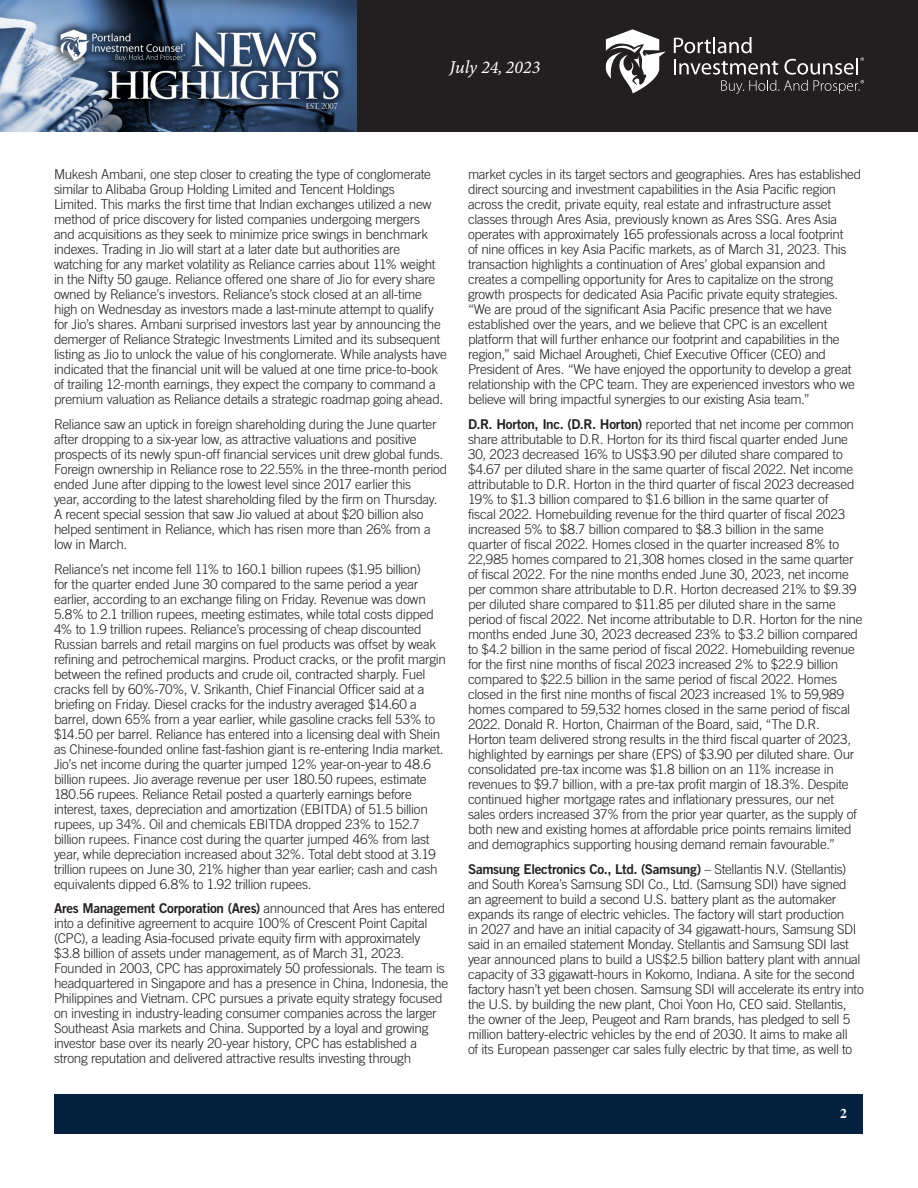
<style>
.page{position:relative;width:918px;height:1188px;background:#fff}
.page>*{position:absolute;margin:0;border:0;box-sizing:border-box;transform-origin:0 0}
.t1{font:italic 18px "Minion Variable Concept";color:#fff}
.Article_-_Body{font:300 13.5px/15px "Trade Gothic";letter-spacing:-.025em;color:#231f20}
.t2{font:700 13.5px "Times";color:#fff}
.s1{font-family:"Trade Gothic Bold Two";font-weight:400}
</style>
<div class="page">
<div style="left:356px;top:0;width:562px;height:132px;background:#231f20"></div>
<img style="left:0;top:0;width:356px;height:132px">
<svg style="left:674px;top:37px;width:190px;height:57px"></svg>
<svg style="left:606px;top:29px;width:60px;height:64px"></svg>
<div style="left:55px;top:1094px;width:808px;height:39px;background:#04213e"></div>
<h1 class="t1" style="left:450px;top:55px;width:92px">July 24, 2023</h1>
<p class="Article_-_Body" style="left:54px;top:167px;width:394px">Mukesh Ambani, one step closer to creating the type of conglomerate similar to Alibaba Group Holding Limited and Tencent Holdings<br>Limited. This marks the first time that Indian exchanges utilized a new method of price discovery for listed companies undergoing mergers<br>and acquisitions as they seek to minimize price swings in benchmark indexes. Trading in Jio will start at a later date but authorities are watching for any market volatility as Reliance carries about 11% weight in the Nifty 50 gauge. Reliance offered one share of Jio for every share owned by Reliance’s investors. Reliance’s stock closed at an all-time high on Wednesday as investors made a last-minute attempt to qualify for Jio’s shares. Ambani surprised investors last year by announcing the demerger of Reliance Strategic Investments Limited and its subsequent listing as Jio to unlock the value of his conglomerate. While analysts have indicated that the financial unit will be valued at one time price-to-book of trailing 12-month earnings, they expect the company to command a premium valuation as Reliance details a strategic roadmap going ahead.</p>
<p class="Article_-_Body" style="left:54px;top:416px;width:395px">Reliance saw an uptick in foreign shareholding during the June quarter after dropping to a six-year low, as attractive valuations and positive prospects of its newly spun-off financial services unit drew global funds.<br>Foreign ownership in Reliance rose to 22.55% in the three-month period ended June after dipping to the lowest level since 2017 earlier this<br>year, according to the latest shareholding filed by the firm on Thursday.<br>A recent special session that saw Jio valued at about $20 billion also helped sentiment in Reliance, which has risen more than 26% from a low in March.</p>
<p class="Article_-_Body" style="left:54px;top:561px;width:393px">Reliance’s net income fell 11% to 160.1 billion rupees ($1.95 billion)<br>for the quarter ended June 30 compared to the same period a year earlier, according to an exchange filing on Friday. Revenue was down 5.8% to 2.1 trillion rupees, meeting estimates, while total costs dipped 4% to 1.9 trillion rupees. Reliance’s processing of cheap discounted Russian barrels and retail margins on fuel products was offset by weak refining and petrochemical margins. Product cracks, or the profit margin between the refined products and crude oil, contracted sharply. Fuel cracks fell by 60%-70%, V. Srikanth, Chief Financial Officer said at a briefing on Friday. Diesel cracks for the industry averaged $14.60 a barrel, down 65% from a year earlier, while gasoline cracks fell 53% to $14.50 per barrel. Reliance has entered into a licensing deal with Shein as Chinese-founded online fast-fashion giant is re-entering India market.<br>Jio’s net income during the quarter jumped 12% year-on-year to 48.6 billion rupees. Jio average revenue per user 180.50 rupees, estimate 180.56 rupees. Reliance Retail posted a quarterly earnings before interest, taxes, depreciation and amortization (EBITDA) of 51.5 billion rupees, up 34%. Oil and chemicals EBITDA dropped 23% to 152.7 billion rupees. Finance cost during the quarter jumped 46% from last year, while depreciation increased about 32%. Total debt stood at 3.19 trillion rupees on June 30, 21% higher than year earlier; cash and cash equivalents dipped 6.8% to 1.92 trillion rupees.</p>
<p class="Article_-_Body" style="left:54px;top:901px;width:396px"><span class="s1">Ares Management Corporation (Ares)</span> announced that Ares has entered into a definitive agreement to acquire 100% of Crescent Point Capital (CPC), a leading Asia-focused private equity firm with approximately $3.8 billion of assets under management, as of March 31, 2023.<br>Founded in 2003, CPC has approximately 50 professionals. The team is headquartered in Singapore and has a presence in China, Indonesia, the Philippines and Vietnam. CPC pursues a private equity strategy focused on investing in industry-leading consumer companies across the larger Southeast Asia markets and China. Supported by a loyal and growing investor base over its nearly 20-year history, CPC has established a strong reputation and delivered attractive results investing through</p>
<p class="Article_-_Body" style="left:468px;top:167px;width:395px">market cycles in its target sectors and geographies. Ares has established direct sourcing and investment capabilities in the Asia Pacific region across the credit, private equity, real estate and infrastructure asset classes through Ares Asia, previously known as Ares SSG. Ares Asia operates with approximately 165 professionals across a local footprint<br>of nine offices in key Asia Pacific markets, as of March 31, 2023. This transaction highlights a continuation of Ares’ global expansion and creates a compelling opportunity for Ares to capitalize on the strong growth prospects for dedicated Asia Pacific private equity strategies. “We are proud of the significant Asia Pacific presence that we have established over the years, and we believe that CPC is an excellent platform that will further enhance our footprint and capabilities in the region,” said Michael Arougheti, Chief Executive Officer (CEO) and President of Ares. “We have enjoyed the opportunity to develop a great relationship with the CPC team. They are experienced investors who we believe will bring impactful synergies to our existing Asia team.”</p>
<p class="Article_-_Body" style="left:468px;top:416px;width:396px"><span class="s1">D.R. Horton, Inc. (D.R. Horton)</span> reported that net income per common share attributable to D.R. Horton for its third fiscal quarter ended June 30, 2023 decreased 16% to US$3.90 per diluted share compared to $4.67 per diluted share in the same quarter of fiscal 2022. Net income attributable to D.R. Horton in the third quarter of fiscal 2023 decreased 19% to $1.3 billion compared to $1.6 billion in the same quarter of<br>fiscal 2022. Homebuilding revenue for the third quarter of fiscal 2023 increased 5% to $8.7 billion compared to $8.3 billion in the same quarter of fiscal 2022. Homes closed in the quarter increased 8% to 22,985 homes compared to 21,308 homes closed in the same quarter of fiscal 2022. For the nine months ended June 30, 2023, net income per common share attributable to D.R. Horton decreased 21% to $9.39 per diluted share compared to $11.85 per diluted share in the same period of fiscal 2022. Net income attributable to D.R. Horton for the nine months ended June 30, 2023 decreased 23% to $3.2 billion compared to $4.2 billion in the same period of fiscal 2022. Homebuilding revenue for the first nine months of fiscal 2023 increased 2% to $22.9 billion compared to $22.5 billion in the same period of fiscal 2022. Homes closed in the first nine months of fiscal 2023 increased 1% to 59,989 homes compared to 59,532 homes closed in the same period of fiscal 2022. Donald R. Horton, Chairman of the Board, said, “The D.R.<br>Horton team delivered strong results in the third fiscal quarter of 2023, highlighted by earnings per share (EPS) of $3.90 per diluted share. Our consolidated pre-tax income was $1.8 billion on an 11% increase in revenues to $9.7 billion, with a pre-tax profit margin of 18.3%. Despite continued higher mortgage rates and inflationary pressures, our net sales orders increased 37% from the prior year quarter, as the supply of both new and existing homes at affordable price points remains limited and demographics supporting housing demand remain favourable.”</p>
<p class="Article_-_Body" style="left:468px;top:861px;width:397px"><span class="s1">Samsung Electronics Co., Ltd. (Samsung)</span> – Stellantis N.V. (Stellantis) and South Korea’s Samsung SDI Co., Ltd. (Samsung SDI) have signed an agreement to build a second U.S. battery plant as the automaker expands its range of electric vehicles. The factory will start production<br>in 2027 and have an initial capacity of 34 gigawatt-hours, Samsung SDI said in an emailed statement Monday. Stellantis and Samsung SDI last year announced plans to build a US$2.5 billion battery plant with annual capacity of 33 gigawatt-hours in Kokomo, Indiana. A site for the second factory hasn’t yet been chosen. Samsung SDI will accelerate its entry into the U.S. by building the new plant, Choi Yoon Ho, CEO said. Stellantis, the owner of the Jeep, Peugeot and Ram brands, has pledged to sell 5 million battery-electric vehicles by the end of 2030. It aims to make all<br>of its European passenger car sales fully electric by that time, as well to</p>
<p class="t2" style="left:840px;top:1100px;width:8px">2</p>
</div>
